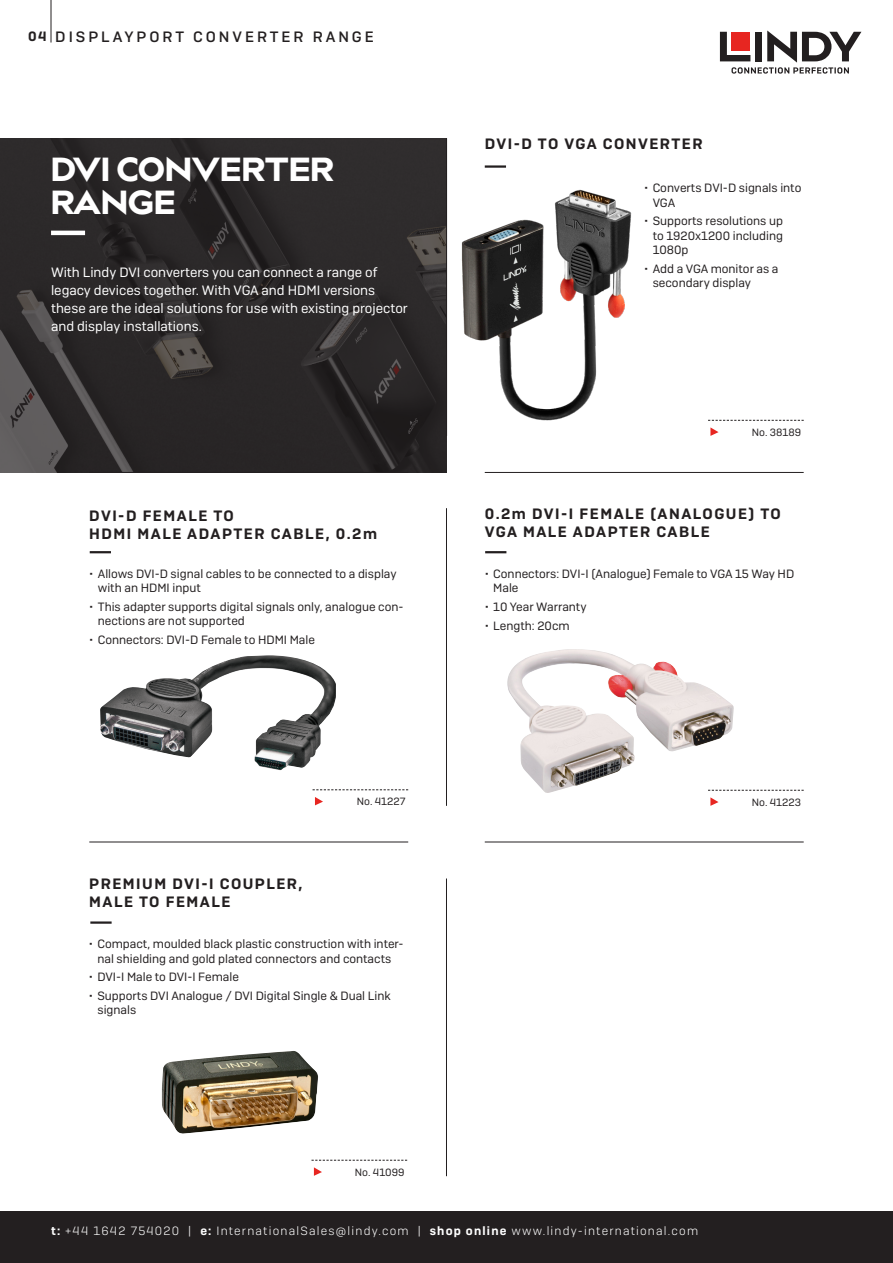
<style>
.page{position:relative;width:893px;height:1263px;background:#fff}
.page>*{position:absolute;margin:0;border:0;box-sizing:border-box;transform-origin:0 0}
.Head-1{font:33px/33px "billcorplin super";letter-spacing:.01em;color:#fff}
.Product-Headline{font:600 15px/18px "Camber";letter-spacing:.1em;color:#231f20}
.Head-1-2{font:500 15px "Camber";letter-spacing:.2em;color:#231f20}
.Bullets{font:13.5px/18px "Camber";color:#fff}
.Bullets-2{font:600 13.5px "Camber";color:#231f20}
.t1{font:12px/14.4px "Camber";color:#231f20}
.t2{font:12px "Camber Lg";letter-spacing:.1em;color:#fff}
.Tabelle_No{font:10.5px "Camber";color:#231f20}
.s1{font-family:"Camber";font-weight:600}
</style>
<div class="page">
<div style="left:0;top:1212px;width:893px;height:51px;background:#231f20"></div>
<img style="left:0;top:138px;width:447px;height:335px">
<hr style="left:89px;top:842px;width:319px;height:1px;background:#231f20">
<hr style="left:89px;top:472px;width:319px;height:1px;background:#231f20">
<hr style="left:485px;top:842px;width:319px;height:1px;background:#231f20">
<hr style="left:485px;top:472px;width:319px;height:1px;background:#231f20">
<hr style="left:446px;top:878px;width:1px;height:298px;background:#231f20">
<hr style="left:446px;top:508px;width:1px;height:298px;background:#231f20">
<hr style="left:446px;top:138px;width:1px;height:298px;background:#231f20">
<hr style="left:51px;top:0;width:1px;height:43px;background:#231f20">
<svg style="left:720px;top:31px;width:141px;height:43px"></svg>
<div style="left:731px;top:32px;width:19px;height:18px;background:#e72621"></div>
<div style="left:755px;top:32px;width:7px;height:29px;background:#231f20"></div>
<img style="left:162px;top:1051px;width:156px;height:83px">
<img style="left:100px;top:655px;width:236px;height:115px">
<img style="left:507px;top:649px;width:227px;height:144px">
<img style="left:461px;top:189px;width:171px;height:232px">
<svg style="left:314px;top:1167px;width:8px;height:9px"></svg>
<svg style="left:311px;top:1160px;width:96px;height:1px"></svg>
<svg style="left:315px;top:797px;width:8px;height:8px"></svg>
<svg style="left:313px;top:789px;width:95px;height:1px"></svg>
<hr style="left:90px;top:551px;width:21px;height:2px;background:#231f20">
<svg style="left:710px;top:797px;width:8px;height:9px"></svg>
<svg style="left:708px;top:790px;width:96px;height:1px"></svg>
<hr style="left:485px;top:551px;width:21px;height:2px;background:#231f20">
<hr style="left:51px;top:231px;width:34px;height:4px;background:#fff">
<hr style="left:485px;top:165px;width:21px;height:3px;background:#231f20">
<hr style="left:90px;top:921px;width:22px;height:3px;background:#231f20">
<svg style="left:710px;top:427px;width:8px;height:9px"></svg>
<svg style="left:708px;top:420px;width:96px;height:1px"></svg>
<p class="Bullets-2" style="left:28px;top:28px;width:20px">04</p>
<p class="Head-1-2" style="left:55px;top:28px;width:320px">DISPLAYPORT CONVERTER RANGE</p>
<p class="Head-1" style="left:51px;top:154px;width:284px">DVI CONVERTER<br>RANGE</p>
<p class="Bullets" style="left:51px;top:263px;width:358px">With Lindy DVI converters you can connect a range of legacy devices together. With VGA and HDMI versions these are the ideal solutions for use with existing projector and display installations.</p>
<p class="Product-Headline" style="left:89px;top:507px;width:146px">DVI-D FEMALE TO</p>
<p class="Product-Headline" style="left:89px;top:525px;width:289px">HDMI MALE ADAPTER CABLE, 0.2m</p>
<p class="t1" style="left:98px;top:566px;width:300px;text-indent:-9px">• Allows DVI-D signal cables to be connected to a display with an HDMI input</p>
<p class="t1" style="left:98px;top:599px;width:307px;text-indent:-9px">• This adapter supports digital signals only, analogue con&shy;nections are not supported</p>
<p class="t1" style="left:89px;top:632px;width:227px">• Connectors: DVI-D Female to HDMI Male</p>
<p class="Product-Headline" style="left:485px;top:135px;width:219px">DVI-D TO VGA CONVERTER</p>
<p class="t1" style="left:653px;top:181px;width:150px;text-indent:-9px">• Converts DVI-D signals into<br>VGA</p>
<p class="t1" style="left:653px;top:214px;width:132px;text-align:justify;text-indent:-9px">• Supports resolutions up to 1920x1200 including 1080p</p>
<p class="t1" style="left:653px;top:261px;width:127px;text-indent:-9px">• Add a VGA monitor as a secondary display</p>
<p class="Tabelle_No" style="left:752px;top:426px;width:51px">No. 38189</p>
<p class="Product-Headline" style="left:485px;top:505px;width:298px">0.2m DVI-I FEMALE (ANALOGUE) TO<br>VGA MALE ADAPTER CABLE</p>
<p class="t1" style="left:493px;top:566px;width:302px;text-indent:-9px">• Connectors: DVI-I (Analogue) Female to VGA 15 Way HD<br>Male</p>
<p class="t1" style="left:485px;top:599px;width:103px">• 10 Year Warranty</p>
<p class="t1" style="left:485px;top:618px;width:86px">• Length: 20cm</p>
<p class="Product-Headline" style="left:89px;top:875px;width:215px">PREMIUM DVI-I COUPLER,</p>
<p class="Product-Headline" style="left:89px;top:893px;width:143px">MALE TO FEMALE</p>
<p class="Tabelle_No" style="left:357px;top:795px;width:50px">No. 41227</p>
<p class="Tabelle_No" style="left:752px;top:796px;width:51px">No. 41223</p>
<p class="t1" style="left:89px;top:937px;width:316px;text-align:center">• Compact, moulded black plastic construction with inter&shy;nal shielding and gold plated connectors and contacts</p>
<p class="t1" style="left:89px;top:970px;width:151px">• DVI-I Male to DVI-I Female</p>
<p class="t1" style="left:97px;top:988px;width:295px;text-indent:-9px">• Supports DVI Analogue / DVI Digital Single &amp; Dual Link signals</p>
<p class="Tabelle_No" style="left:355px;top:1166px;width:51px">No. 41099</p>
<p class="t2" style="left:51px;top:1223px;width:649px"><span class="s1">t:</span> +44 1642 754020 | <span class="s1">e:</span> InternationalSales@lindy.com | <span class="s1">shop online</span> www.lindy-international.com</p>
</div>
